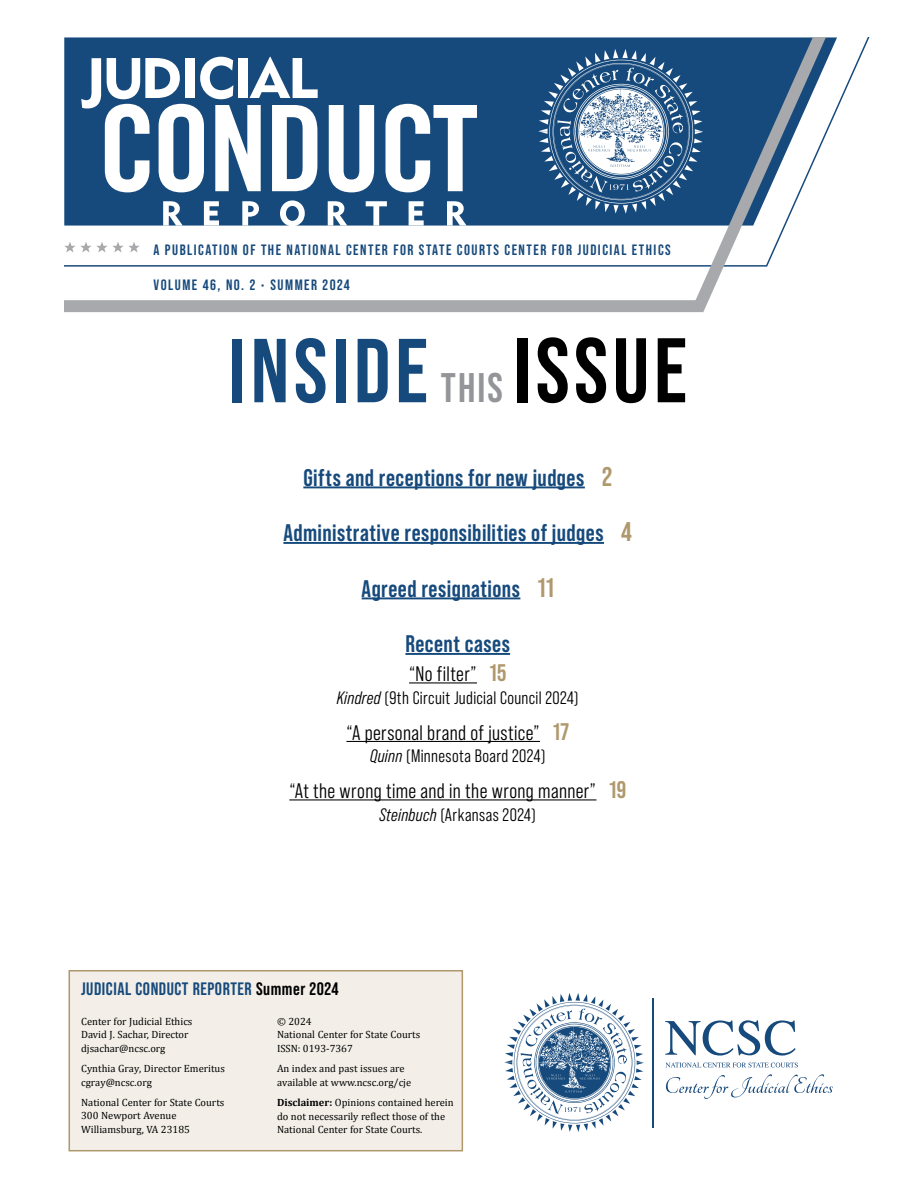
<style>
.page{position:relative;width:918px;height:1188px;background:#fff}
.page>*{position:absolute;margin:0;border:0;box-sizing:border-box;transform-origin:0 0}
.t1{font:700 90.6px "Bebas Neue Pro";letter-spacing:.05em;color:#174a7c}
.t2{font:700 24px "Bebas Neue Pro";letter-spacing:.02em;color:#174a7c}
.t3{font:21px "Bebas Neue Pro Middle";letter-spacing:.02em;color:#000}
.t4{font:18px "Bebas Neue Pro Middle";letter-spacing:.02em;color:#000}
.t5{font:700 18px "Bebas Neue Pro";letter-spacing:.03em;color:#174a7c}
.t6{font:700 15px "Bebas Neue Pro";letter-spacing:.1em;color:#174a7c}
.t7{font:10.5px/13.5px "Cambria";color:#000}
.s1{font-size:41.4px;color:#939598}
.s2{font-size:91.5px;color:#000}
.s3{font-size:27px;color:#af986c}
.s4{font-family:"Bebas Neue Pro";font-weight:700;font-size:24px;color:#af986c}
.s5{font-style:italic}
.s6{color:#000}
.s7{font-weight:700}
</style>
<div class="page">
<hr style="left:303px;top:486px;width:282px;height:2px;background:#174a7c">
<hr style="left:283px;top:542px;width:321px;height:2px;background:#174a7c">
<hr style="left:362px;top:597px;width:158px;height:2px;background:#174a7c">
<hr style="left:405px;top:653px;width:105px;height:2px;background:#174a7c">
<hr style="left:409px;top:682px;width:68px;height:1px;background:#000">
<hr style="left:346px;top:741px;width:194px;height:1px;background:#000">
<hr style="left:289px;top:799px;width:307px;height:1px;background:#000">
<div style="left:69px;top:970px;width:394px;height:181px;background:#f3efe8;border:2px solid #af986c"></div>
<svg style="left:64px;top:37px;width:806px;height:276px"></svg>
<svg style="left:64px;top:242px;width:76px;height:10px"></svg>
<svg style="left:163px;top:201px;width:20px;height:25px"></svg>
<svg style="left:204px;top:201px;width:15px;height:25px"></svg>
<svg style="left:242px;top:201px;width:17px;height:25px"></svg>
<svg style="left:280px;top:200px;width:25px;height:26px"></svg>
<svg style="left:328px;top:201px;width:19px;height:25px"></svg>
<svg style="left:366px;top:201px;width:21px;height:25px"></svg>
<svg style="left:409px;top:201px;width:15px;height:25px"></svg>
<svg style="left:447px;top:201px;width:20px;height:25px"></svg>
<svg style="left:81px;top:57px;width:237px;height:135px"></svg>
<svg style="left:329px;top:105px;width:45px;height:87px"></svg>
<svg style="left:385px;top:104px;width:92px;height:88px"></svg>
<svg style="left:538px;top:49px;width:165px;height:165px;background:#587ca0"></svg>
<svg style="left:665px;top:1020px;width:131px;height:36px"></svg>
<svg style="left:666px;top:1063px;width:132px;height:5px"></svg>
<svg style="left:666px;top:1074px;width:167px;height:25px"></svg>
<hr style="left:653px;top:998px;width:1px;height:129px;background:#174a7c">
<svg style="left:504px;top:993px;width:140px;height:139px"></svg>
<h3 class="t6" style="left:153px;top:241px;width:519px">A PUBLICATION OF THE NATIONAL CENTER FOR STATE COURTS CENTER FOR JUDICIAL ETHICS</h3>
<h3 class="t6" style="left:153px;top:277px;width:198px">VOLUME 46, NO. 2 • SUMMER 2024</h3>
<h1 class="t1" style="left:229px;top:319px;width:460px">INSIDE <span class="s1">THIS</span> <span class="s2">ISSUE</span></h1>
<h2 class="t2" style="left:303px;top:463px;width:310px">Gifts and receptions for new judges <span class="s3">2</span></h2>
<h2 class="t2" style="left:283px;top:519px;width:350px">Administrative responsibilities of judges <span class="s3">4</span></h2>
<h2 class="t2" style="left:362px;top:574px;width:194px">Agreed resignations <span class="s3">11</span></h2>
<h2 class="t2" style="left:405px;top:630px;width:106px">Recent cases</h2>
<h3 class="t3" style="left:409px;top:662px;width:99px">“No filter” <span class="s4">15</span></h3>
<h3 class="t4" style="left:337px;top:687px;width:243px"><span class="s5">Kindred</span> (9th Circuit Judicial Council 2024)</h3>
<h3 class="t3" style="left:346px;top:721px;width:224px">“A personal brand of justice” <span class="s4">17</span></h3>
<h3 class="t4" style="left:370px;top:746px;width:177px"><span class="s5">Quinn</span> (Minnesota Board 2024)</h3>
<h3 class="t3" style="left:289px;top:779px;width:338px">“At the wrong time and in the wrong manner” <span class="s4">19</span></h3>
<h3 class="t4" style="left:380px;top:804px;width:158px"><span class="s5">Steinbuch</span> (Arkansas 2024)</h3>
<h3 class="t5" style="left:81px;top:978px;width:259px">JUDICIAL CONDUCT REPORTER <span class="s6">Summer 2024</span></h3>
<p class="t7" style="left:81px;top:1015px;width:113px">Center for Judicial Ethics<br>David J. Sachar, Director djsachar@ncsc.org</p>
<p class="t7" style="left:81px;top:1062px;width:145px">Cynthia Gray, Director Emeritus cgray@ncsc.org</p>
<p class="t7" style="left:81px;top:1096px;width:145px">National Center for State Courts<br>300 Newport Avenue<br>Williamsburg, VA 23185</p>
<p class="t7" style="left:277px;top:1015px;width:145px">© 2024<br>National Center for State Courts<br>ISSN: 0193-7367</p>
<p class="t7" style="left:277px;top:1062px;width:136px">An index and past issues are available at www.ncsc.org/cje</p>
<p class="t7" style="left:277px;top:1096px;width:178px"><span class="s7">Disclaimer:</span> Opinions contained herein do not necessarily reflect those of the<br>National Center for State Courts.</p>
</div>
